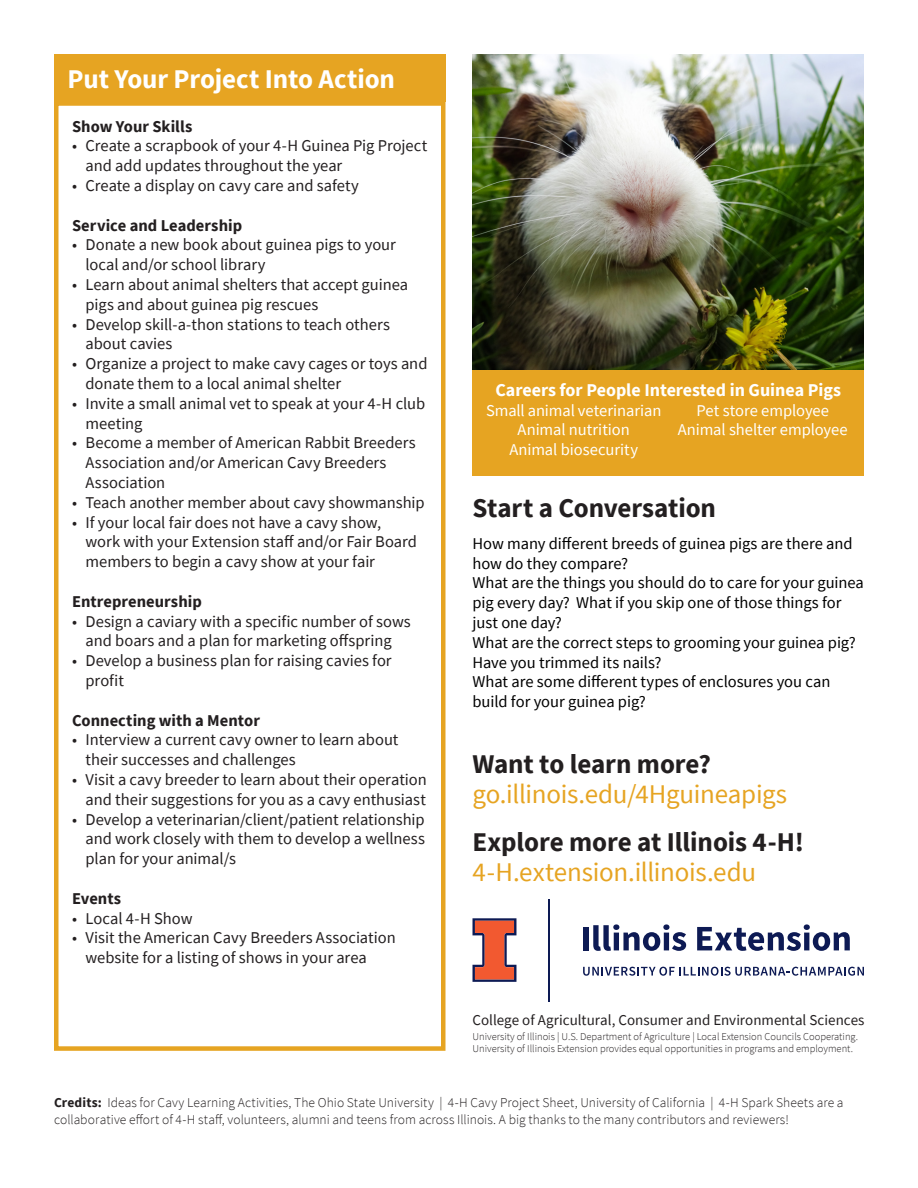
<style>
.page{position:relative;width:918px;height:1188px;background:#fff}
.page>*{position:absolute;margin:0;border:0;box-sizing:border-box;transform-origin:0 0}
.t1{font:700 27px "Source Sans Pro";letter-spacing:-.005em;color:#231f20}
.t2{font:27px "Source Sans Pro";letter-spacing:-.01em;color:#e6a422}
.t3{font:700 27px "Source Sans Pro";letter-spacing:-.005em;color:#fff}
.t4{font:700 18px "Source Sans Pro";color:#fff}
.t5{font:16.5px/19.8px "Source Sans Pro";color:#231f20}
.t6{font:16.5px/19.8px "Source Sans Pro";color:#000}
.t7{font:16.5px "Source Sans Pro";letter-spacing:-.005em;color:#fff}
.t8{font:700 16.5px "Source Sans Pro";letter-spacing:.005em;color:#231f20}
.t9{font:15px "Source Sans Pro";color:#231f20}
.t10{font:300 13.5px/16.2px "Source Sans Pro";letter-spacing:.005em;color:#231f20}
.t11{font:300 10.5px/12.6px "Source Sans Pro";color:#231f20}
.s1{font-weight:700}
</style>
<div class="page">
<div style="left:54px;top:101px;width:392px;height:950px;border:4px solid #e6a422"></div>
<div style="left:472px;top:369px;width:392px;height:107px;background:#e6a422"></div>
<div style="left:54px;top:54px;width:392px;height:48px;background:#e6a422"></div>
<svg style="left:473px;top:918px;width:43px;height:64px"></svg>
<hr style="left:548px;top:899px;width:2px;height:102px;background:#0d1a54">
<div style="left:583px;top:927px;width:5px;height:23px;background:#0d1a54"></div>
<svg style="left:593px;top:924px;width:93px;height:27px"></svg>
<svg style="left:697px;top:924px;width:153px;height:27px"></svg>
<svg style="left:583px;top:967px;width:281px;height:9px"></svg>
<img style="left:472px;top:54px;width:392px;height:315px">
<p class="t3" style="left:68px;top:61px;width:329px">Put Your Project Into Action</p>
<p class="t8" style="left:72px;top:115px;width:122px">Show Your Skills</p>
<p class="t5" style="left:86px;top:136px;width:343px;text-indent:-14px">• Create a scrapbook of your 4-H Guinea Pig Project and add updates throughout the year</p>
<p class="t5" style="left:72px;top:176px;width:288px">• Create a display on cavy care and safety</p>
<p class="t8" style="left:72px;top:214px;width:172px">Service and Leadership</p>
<p class="t5" style="left:86px;top:235px;width:312px;text-indent:-14px">• Donate a new book about guinea pigs to your local and/or school library</p>
<p class="t5" style="left:86px;top:275px;width:324px;text-indent:-14px">• Learn about animal shelters that accept guinea pigs and about guinea pig rescues</p>
<p class="t5" style="left:86px;top:314px;width:306px;text-indent:-14px">• Develop skill-a-thon stations to teach others about cavies</p>
<p class="t5" style="left:86px;top:354px;width:344px;text-indent:-14px">• Organize a project to make cavy cages or toys and donate them to a local animal shelter</p>
<p class="t5" style="left:86px;top:393px;width:341px;text-indent:-14px">• Invite a small animal vet to speak at your 4-H club meeting</p>
<p class="t5" style="left:86px;top:433px;width:332px;text-indent:-14px">• Become a member of American Rabbit Breeders<br>Association and/or American Cavy Breeders<br>Association</p>
<p class="t5" style="left:72px;top:492px;width:354px">• Teach another member about cavy showmanship</p>
<p class="t5" style="left:86px;top:512px;width:333px;text-indent:-14px">• If your local fair does not have a cavy show, work with your Extension staff and/or Fair Board members to begin a cavy show at your fair</p>
<p class="t8" style="left:72px;top:590px;width:131px">Entrepreneurship</p>
<p class="t5" style="left:72px;top:611px;width:340px;text-align:center">• Design a caviary with a specific number of sows and boars and a plan for marketing offspring</p>
<p class="t5" style="left:86px;top:651px;width:308px;text-indent:-14px">• Develop a business plan for raising cavies for profit</p>
<p class="t8" style="left:72px;top:709px;width:190px">Connecting with a Mentor</p>
<p class="t5" style="left:86px;top:730px;width:315px;text-indent:-14px">• Interview a current cavy owner to learn about their successes and challenges</p>
<p class="t5" style="left:72px;top:770px;width:356px;text-align:right">• Visit a cavy breeder to learn about their operation and their suggestions for you as a cavy enthusiast</p>
<p class="t5" style="left:86px;top:809px;width:341px;text-align:justify;text-indent:-14px">• Develop a veterinarian/client/patient relationship and work closely with them to develop a wellness plan for your animal/s</p>
<p class="t8" style="left:72px;top:887px;width:51px">Events</p>
<p class="t5" style="left:72px;top:908px;width:122px">• Local 4-H Show</p>
<p class="t5" style="left:86px;top:928px;width:312px;text-indent:-14px">• Visit the American Cavy Breeders Association website for a listing of shows in your area</p>
<p class="t4" style="left:495px;top:378px;width:347px">Careers for People Interested in Guinea Pigs</p>
<p class="t7" style="left:486px;top:400px;width:177px">Small animal veterinarian</p>
<p class="t7" style="left:518px;top:419px;width:114px">Animal nutrition</p>
<p class="t7" style="left:509px;top:439px;width:130px">Animal biosecurity</p>
<p class="t7" style="left:696px;top:400px;width:134px">Pet store employee</p>
<p class="t7" style="left:678px;top:419px;width:171px">Animal shelter employee</p>
<p class="t1" style="left:472px;top:490px;width:245px">Start a Conversation</p>
<p class="t6" style="left:472px;top:533px;width:382px">How many different breeds of guinea pigs are there and how do they compare?</p>
<p class="t6" style="left:472px;top:573px;width:393px">What are the things you should do to care for your guinea pig every day? What if you skip one of those things for just one day?</p>
<p class="t6" style="left:472px;top:632px;width:385px">What are the correct steps to grooming your guinea pig?<br>Have you trimmed its nails?</p>
<p class="t6" style="left:472px;top:672px;width:359px">What are some different types of enclosures you can build for your guinea pig?</p>
<p class="t1" style="left:472px;top:746px;width:240px">Want to learn more?</p>
<p class="t2" style="left:472px;top:777px;width:316px">go.illinois.edu/4Hguineapigs</p>
<p class="t1" style="left:472px;top:824px;width:333px">Explore more at Illinois 4-H!</p>
<p class="t2" style="left:472px;top:855px;width:285px">4-H.extension.illinois.edu</p>
<p class="t9" style="left:472px;top:1010px;width:394px">College of Agricultural, Consumer and Environmental Sciences</p>
<p class="t11" style="left:472px;top:1030px;width:387px">University of Illinois | U.S. Department of Agriculture | Local Extension Councils Cooperating.<br>University of Illinois Extension provides equal opportunities in programs and employment.</p>
<p class="t10" style="left:54px;top:1095px;width:791px"><span class="s1">Credits:</span> Ideas for Cavy Learning Activities, The Ohio State University | 4-H Cavy Project Sheet, University of California | 4-H Spark Sheets are a collaborative effort of 4-H staff, volunteers, alumni and teens from across Illinois. A big thanks to the many contributors and reviewers!</p>
</div>
